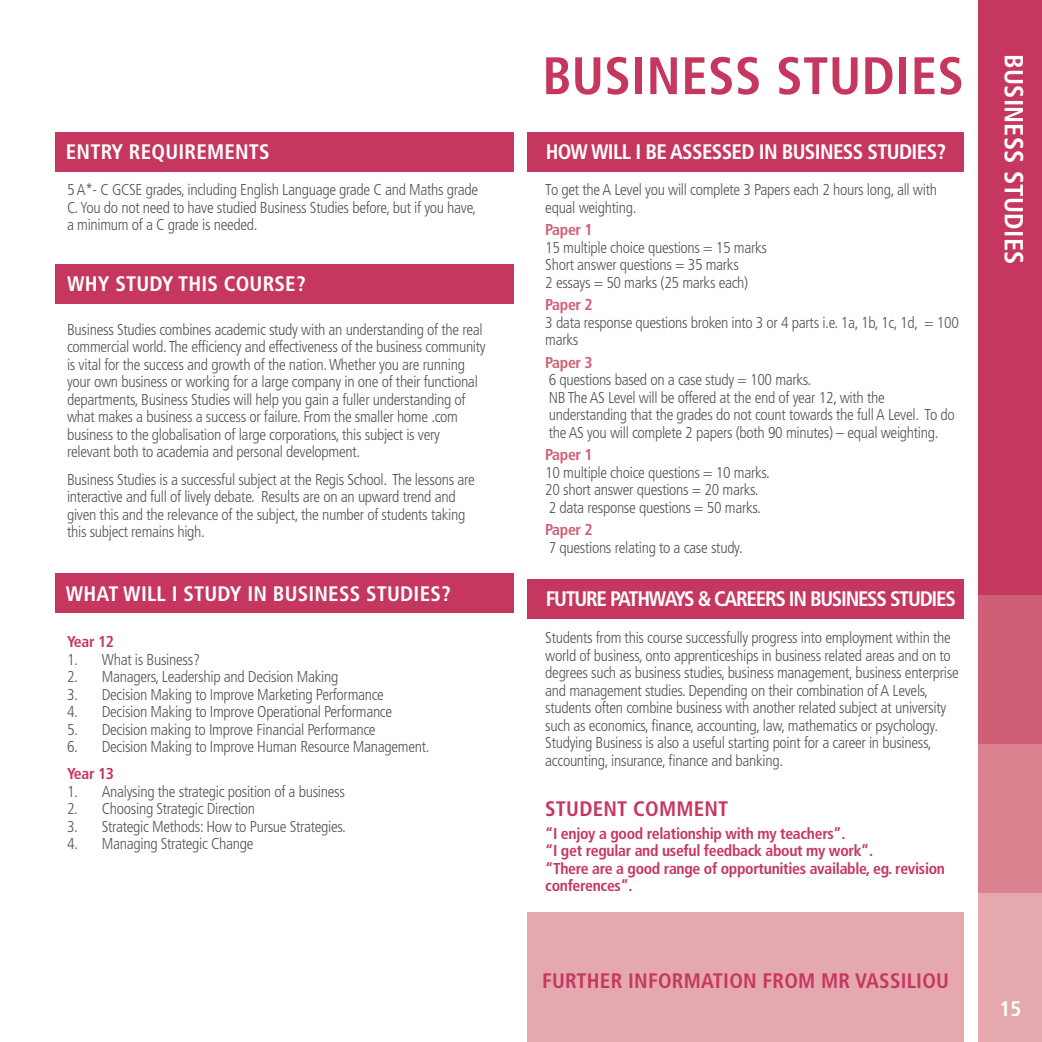
<style>
.page{position:relative;width:1042px;height:1042px;background:#fff}
.page>*{position:absolute;margin:0;border:0;box-sizing:border-box;transform-origin:0 0}
.t1{font:700 condensed 52.68px "Frutiger";letter-spacing:.01em;color:#c63760}
.t2{font:700 condensed 26.25px "Frutiger";letter-spacing:.01em;color:#fff}
.t3{font:700 condensed 21px "Frutiger";letter-spacing:.01em;color:#fff}
.t4{font:700 condensed 21px "Frutiger";letter-spacing:.01em;color:#c63760}
.t5{font:700 condensed 21px "Frutiger";letter-spacing:-.06em;color:#fff}
.t6{font:700 condensed 21px "Frutiger";letter-spacing:-.03em;color:#fff}
.t7{font:300 condensed 15.75px/17.5px "Frutiger";letter-spacing:-.02em;color:#565659}
.t8{font:700 condensed 15.75px/17.5px "Frutiger";letter-spacing:-.02em;color:#c63760}
.t9{font:700 condensed 15.75px "Frutiger";letter-spacing:-.02em;color:#cf5f76}
</style>
<div class="page">
<div style="left:979px;top:0;width:63px;height:595px;background:#c63760"></div>
<div style="left:979px;top:595px;width:63px;height:149px;background:#cf5f76"></div>
<div style="left:979px;top:744px;width:63px;height:149px;background:#da8290"></div>
<div style="left:979px;top:893px;width:63px;height:149px;background:#e5a8af"></div>
<div style="left:527px;top:913px;width:437px;height:129px;background:#e5a8af"></div>
<div style="left:55px;top:132px;width:459px;height:40px;background:#c63760"></div>
<div style="left:55px;top:264px;width:459px;height:40px;background:#c63760"></div>
<div style="left:55px;top:573px;width:459px;height:40px;background:#c63760"></div>
<div style="left:527px;top:132px;width:437px;height:40px;background:#c63760"></div>
<div style="left:527px;top:579px;width:437px;height:39px;background:#c63760"></div>
<h3 class="t3" style="left:66px;top:139px;width:205px">ENTRY REQUIREMENTS</h3>
<p class="t7" style="left:67px;top:181px;width:412px;text-align:justify">5 A*- C GCSE grades, including English Language grade C and Maths grade C. You do not need to have studied Business Studies before, but if you have, a minimum of a C grade is needed.</p>
<h3 class="t3" style="left:67px;top:271px;width:240px">WHY STUDY THIS COURSE?</h3>
<p class="t7" style="left:67px;top:321px;width:420px">Business Studies combines academic study with an understanding of the real commercial world. The efficiency and effectiveness of the business community is vital for the success and growth of the nation. Whether you are running your own business or working for a large company in one of their functional departments, Business Studies will help you gain a fuller understanding of what makes a business a success or failure. From the smaller home .com business to the globalisation of large corporations, this subject is very relevant both to academia and personal development.</p>
<p class="t7" style="left:67px;top:471px;width:409px">Business Studies is a successful subject at the Regis School. The lessons are interactive and full of lively debate. Results are on an upward trend and given this and the relevance of the subject, the number of students taking this subject remains high.</p>
<h3 class="t3" style="left:66px;top:581px;width:386px">WHAT WILL I STUDY IN BUSINESS STUDIES?</h3>
<p class="t8" style="left:67px;top:633px;width:49px">Year 12</p>
<p class="t7" style="left:67px;top:650px;width:134px">1. What is Business?</p>
<p class="t7" style="left:67px;top:668px;width:273px">2. Managers, Leadership and Decision Making</p>
<p class="t7" style="left:67px;top:685px;width:318px">3. Decision Making to Improve Marketing Performance</p>
<p class="t7" style="left:67px;top:703px;width:327px">4. Decision Making to Improve Operational Performance</p>
<p class="t7" style="left:67px;top:720px;width:310px">5. Decision making to Improve Financial Performance</p>
<p class="t7" style="left:67px;top:738px;width:364px">6. Decision Making to Improve Human Resource Management.</p>
<p class="t8" style="left:67px;top:765px;width:49px">Year 13</p>
<p class="t7" style="left:67px;top:783px;width:279px">1. Analysing the strategic position of a business</p>
<p class="t7" style="left:67px;top:800px;width:190px">2. Choosing Strategic Direction</p>
<p class="t7" style="left:67px;top:818px;width:280px">3. Strategic Methods: How to Pursue Strategies.</p>
<p class="t7" style="left:67px;top:835px;width:188px">4. Managing Strategic Change</p>
<h1 class="t1" style="left:542px;top:45px;width:423px">BUSINESS STUDIES</h1>
<h3 class="t6" style="left:546px;top:139px;width:402px">HOW WILL I BE ASSESSED IN BUSINESS STUDIES?</h3>
<p class="t7" style="left:545px;top:181px;width:393px">To get the A Level you will complete 3 Papers each 2 hours long, all with equal weighting.</p>
<p class="t9" style="left:545px;top:220px;width:49px">Paper 1</p>
<p class="t7" style="left:545px;top:239px;width:223px">15 multiple choice questions = 15 marks<br>Short answer questions = 35 marks<br>2 essays = 50 marks (25 marks each)</p>
<p class="t9" style="left:545px;top:295px;width:49px">Paper 2</p>
<p class="t7" style="left:545px;top:314px;width:415px">3 data response questions broken into 3 or 4 parts i.e. 1a, 1b, 1c, 1d, = 100 marks</p>
<p class="t9" style="left:545px;top:353px;width:49px">Paper 3</p>
<p class="t7" style="left:549px;top:371px;width:408px">6 questions based on a case study = 100 marks.<br>NB The AS Level will be offered at the end of year 12, with the understanding that the grades do not count towards the full A Level. To do the AS you will complete 2 papers (both 90 minutes) – equal weighting.</p>
<p class="t9" style="left:545px;top:445px;width:49px">Paper 1</p>
<p class="t7" style="left:545px;top:464px;width:226px">10 multiple choice questions = 10 marks.<br>20 short answer questions = 20 marks.<br>2 data response questions = 50 marks.</p>
<p class="t9" style="left:545px;top:520px;width:49px">Paper 2</p>
<p class="t7" style="left:549px;top:539px;width:196px">7 questions relating to a case study.</p>
<h3 class="t5" style="left:546px;top:586px;width:412px">FUTURE PATHWAYS &amp; CAREERS IN BUSINESS STUDIES</h3>
<p class="t7" style="left:545px;top:629px;width:415px">Students from this course successfully progress into employment within the world of business, onto apprenticeships in business related areas and on to degrees such as business studies, business management, business enterprise and management studies. Depending on their combination of A Levels, students often combine business with another related subject at university such as economics, finance, accounting, law, mathematics or psychology.<br>Studying Business is also a useful starting point for a career in business, accounting, insurance, finance and banking.</p>
<h3 class="t4" style="left:545px;top:796px;width:184px">STUDENT COMMENT</h3>
<p class="t8" style="left:545px;top:824px;width:401px">“I enjoy a good relationship with my teachers”.<br>“I get regular and useful feedback about my work”.<br>“There are a good range of opportunities available, eg. revision conferences”.</p>
<h3 class="t4" style="left:542px;top:968px;width:408px">FURTHER INFORMATION FROM MR VASSILIOU</h3>
<h2 class="t2" style="left:1029px;top:54px;width:211px;rotate:90deg">BUSINESS STUDIES</h2>
<h3 class="t6" style="left:999px;top:996px;width:23px">15</h3>
</div>
